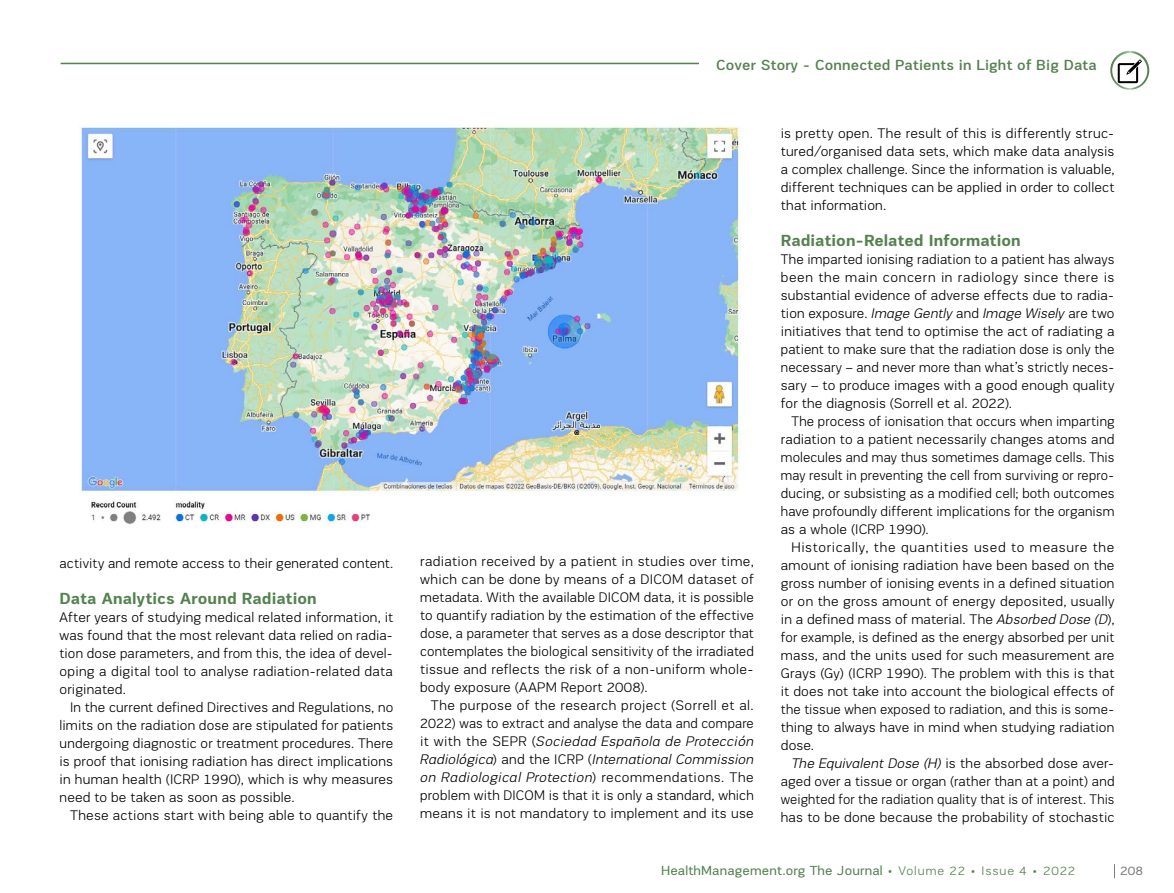
<style>
.page{position:relative;width:1174px;height:893px;background:#fff}
.page>*{position:absolute;margin:0;border:0;box-sizing:border-box;transform-origin:0 0}
.t1{font:700 16.5px "PRC Fidelity";letter-spacing:.01em;color:#54824f}
.t2{font:500 15px "PRC Fidelity";letter-spacing:.01em;color:#54824f}
.t3{font:300 14.25px/18px "PRC Fidelity";letter-spacing:.015em;color:#000;text-align:justify}
.t4{font:13.5px "PRC Fidelity";letter-spacing:.01em;color:#54824f}
.t5{font:12.75px "PRC Fidelity";color:#7e8083}
.s1{font-style:italic}
.s2{font-weight:300;font-size:12.75px}
</style>
<div class="page">
<svg style="left:1114px;top:864px;width:1px;height:14px"></svg>
<svg style="left:1110px;top:51px;width:39px;height:39px"></svg>
<div style="left:1112px;top:53px;width:35px;height:35px;background:#fff;border-radius:50%"></div>
<svg style="left:1117px;top:59px;width:25px;height:24px"></svg>
<hr style="left:61px;top:63px;width:638px;height:1px;background:#54824f">
<img style="left:80px;top:125px;width:662px;height:399px">
<p class="t3" style="left:60px;top:555px;width:335px">activity and remote access to their generated content.</p>
<p class="t1" style="left:60px;top:589px;width:259px">Data Analytics Around Radiation</p>
<p class="t3" style="left:60px;top:609px;width:335px">After years of studying medical related information, it was found that the most relevant data relied on radia&shy;tion dose parameters, and from this, the idea of devel&shy;oping a digital tool to analyse radiation-related data originated.</p>
<p class="t3" style="left:60px;top:699px;width:335px;text-indent:11px">In the current defined Directives and Regulations, no limits on the radiation dose are stipulated for patients undergoing diagnostic or treatment procedures. There is proof that ionising radiation has direct implications in human health (ICRP 1990), which is why measures need to be taken as soon as possible.</p>
<p class="t3" style="left:70px;top:807px;width:324px">These actions start with being able to quantify the</p>
<p class="t2" style="left:716px;top:56px;width:382px">Cover Story - Connected Patients in Light of Big Data</p>
<p class="t3" style="left:420px;top:552px;width:335px">radiation received by a patient in studies over time, which can be done by means of a DICOM dataset of metadata. With the available DICOM data, it is possible to quantify radiation by the estimation of the effective dose, a parameter that serves as a dose descriptor that contemplates the biological sensitivity of the irradiated tissue and reflects the risk of a non-uniform whole&shy;body exposure (AAPM Report 2008).</p>
<p class="t3" style="left:420px;top:696px;width:335px;text-indent:11px">The purpose of the research project (Sorrell et al.<br>2022) was to extract and analyse the data and compare it with the SEPR (<span class="s1">Sociedad Española de Protección Radiológica</span>) and the ICRP (<span class="s1">International Commission on Radiological Protection</span>) recommendations. The problem with DICOM is that it is only a standard, which means it is not mandatory to implement and its use</p>
<p class="t3" style="left:781px;top:124px;width:335px">is pretty open. The result of this is differently struc&shy;tured/organised data sets, which make data analysis a complex challenge. Since the information is valuable, different techniques can be applied in order to collect that information.</p>
<p class="t1" style="left:781px;top:230px;width:241px">Radiation-Related Information</p>
<p class="t3" style="left:781px;top:250px;width:335px">The imparted ionising radiation to a patient has always been the main concern in radiology since there is substantial evidence of adverse effects due to radia&shy;tion exposure. <span class="s1">Image Gently</span> and <span class="s1">Image Wisely</span> are two initiatives that tend to optimise the act of radiating a patient to make sure that the radiation dose is only the necessary – and never more than what’s strictly neces&shy;sary – to produce images with a good enough quality for the diagnosis (Sorrell et al. 2022).</p>
<p class="t3" style="left:781px;top:412px;width:335px;text-indent:11px">The process of ionisation that occurs when imparting radiation to a patient necessarily changes atoms and molecules and may thus sometimes damage cells. This may result in preventing the cell from surviving or repro&shy;ducing, or subsisting as a modified cell; both outcomes have profoundly different implications for the organism as a whole (ICRP 1990).</p>
<p class="t3" style="left:781px;top:538px;width:335px;text-indent:11px">Historically, the quantities used to measure the amount of ionising radiation have been based on the gross number of ionising events in a defined situation or on the gross amount of energy deposited, usually in a defined mass of material. The <span class="s1">Absorbed Dose (D</span>), for example, is defined as the energy absorbed per unit mass, and the units used for such measurement are Grays (Gy) (ICRP 1990). The problem with this is that it does not take into account the biological effects of the tissue when exposed to radiation, and this is some&shy;thing to always have in mind when studying radiation dose.</p>
<p class="t3" style="left:781px;top:754px;width:335px;text-indent:11px"><span class="s1">The Equivalent Dose (H)</span> is the absorbed dose aver&shy;aged over a tissue or organ (rather than at a point) and weighted for the radiation quality that is of interest. This has to be done because the probability of stochastic</p>
<p class="t4" style="left:661px;top:863px;width:416px">HealthManagement.org The Journal <span class="s2">• Volume 22 • Issue 4 • 2022</span></p>
<p class="t5" style="left:1120px;top:863px;width:24px">208</p>
</div>
